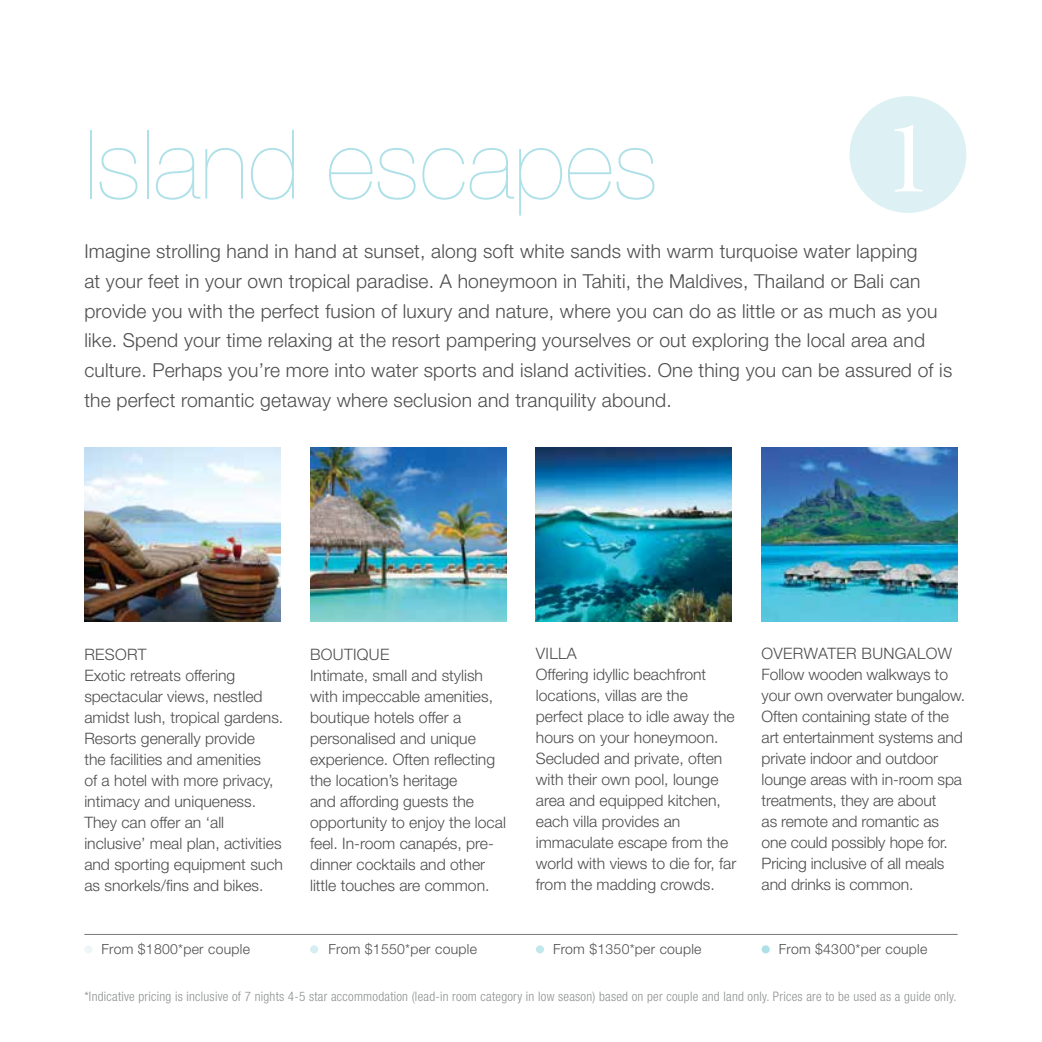
<style>
.page{position:relative;width:1042px;height:1042px;background:#fff}
.page>*{position:absolute;margin:0;border:0;box-sizing:border-box;transform-origin:0 0}
.t1{font:200 96.25px "Helvetica Neue LT Std";color:#aee0e8}
.t2{font:95.9px "Baskerville BT";color:#fff}
.t3{font:300 19.25px/29.8px "Helvetica Neue LT Std";letter-spacing:.01em;color:#4d4d4f}
.t4{font:300 15.75px/21px "Helvetica Neue LT Std";color:#4d4d4f}
.t5{font:300 14px "Helvetica Neue LT Std";letter-spacing:.02em;color:#4d4d4f}
.t6{font:300 condensed 13.12px "Helvetica Neue LT Std";letter-spacing:.02em;color:#8e9090}
</style>
<div class="page">
<div style="left:310px;top:945px;width:8px;height:8px;background:#d5eef2;border-radius:50%"></div>
<img style="left:761px;top:447px;width:196px;height:174px">
<img style="left:310px;top:447px;width:196px;height:174px">
<img style="left:536px;top:447px;width:196px;height:174px">
<img style="left:84px;top:447px;width:196px;height:174px">
<hr style="left:84px;top:934px;width:873px;height:1px;background:#77787b">
<div style="left:84px;top:945px;width:8px;height:8px;background:#edf7f8;border-radius:50%"></div>
<div style="left:536px;top:945px;width:8px;height:8px;background:#c2e7ed;border-radius:50%"></div>
<div style="left:761px;top:945px;width:9px;height:8px;background:#aee0e8;border-radius:50%"></div>
<div style="left:849px;top:96px;width:117px;height:117px;background:#ddf1f4;border-radius:50%"></div>
<h2 class="t2" style="left:881px;top:99px;width:54px">1</h2>
<h1 class="t1" style="left:84px;top:109px;width:575px">Island escapes</h1>
<p class="t3" style="left:84px;top:236px;width:869px">Imagine strolling hand in hand at sunset, along soft white sands with warm turquoise water lapping<br>at your feet in your own tropical paradise. A honeymoon in Tahiti, the Maldives, Thailand or Bali can provide you with the perfect fusion of luxury and nature, where you can do as little or as much as you like. Spend your time relaxing at the resort pampering yourselves or out exploring the local area and culture. Perhaps you’re more into water sports and island activities. One thing you can be assured of is the perfect romantic getaway where seclusion and tranquility abound.</p>
<p class="t4" style="left:84px;top:643px;width:200px">RESORT<br>Exotic retreats offering spectacular views, nestled amidst lush, tropical gardens.<br>Resorts generally provide<br>the facilities and amenities<br>of a hotel with more privacy, intimacy and uniqueness.<br>They can offer an ‘all inclusive’ meal plan, activities and sporting equipment such as snorkels/fins and bikes.</p>
<p class="t4" style="left:310px;top:643px;width:197px">BOUTIQUE<br>Intimate, small and stylish with impeccable amenities, boutique hotels offer a personalised and unique experience. Often reflecting the location’s heritage<br>and affording guests the opportunity to enjoy the local feel. In-room canapés, pre&shy;dinner cocktails and other little touches are common.</p>
<p class="t4" style="left:536px;top:643px;width:202px">VILLA<br>Offering idyllic beachfront locations, villas are the perfect place to idle away the hours on your honeymoon.<br>Secluded and private, often with their own pool, lounge area and equipped kitchen, each villa provides an immaculate escape from the world with views to die for, far from the madding crowds.</p>
<p class="t4" style="left:761px;top:643px;width:205px">OVERWATER BUNGALOW<br>Follow wooden walkways to your own overwater bungalow.<br>Often containing state of the art entertainment systems and private indoor and outdoor lounge areas with in-room spa treatments, they are about<br>as remote and romantic as one could possibly hope for.<br>Pricing inclusive of all meals and drinks is common.</p>
<p class="t5" style="left:101px;top:941px;width:150px">From $1800*per couple</p>
<p class="t5" style="left:328px;top:941px;width:150px">From $1550*per couple</p>
<p class="t5" style="left:553px;top:941px;width:150px">From $1350*per couple</p>
<p class="t5" style="left:779px;top:941px;width:150px">From $4300*per couple</p>
<p class="t6" style="left:84px;top:989px;width:873px">*Indicative pricing is inclusive of 7 nights 4-5 star accommodation (lead-in room category in low season) based on per couple and land only. Prices are to be used as a guide only.</p>
</div>
